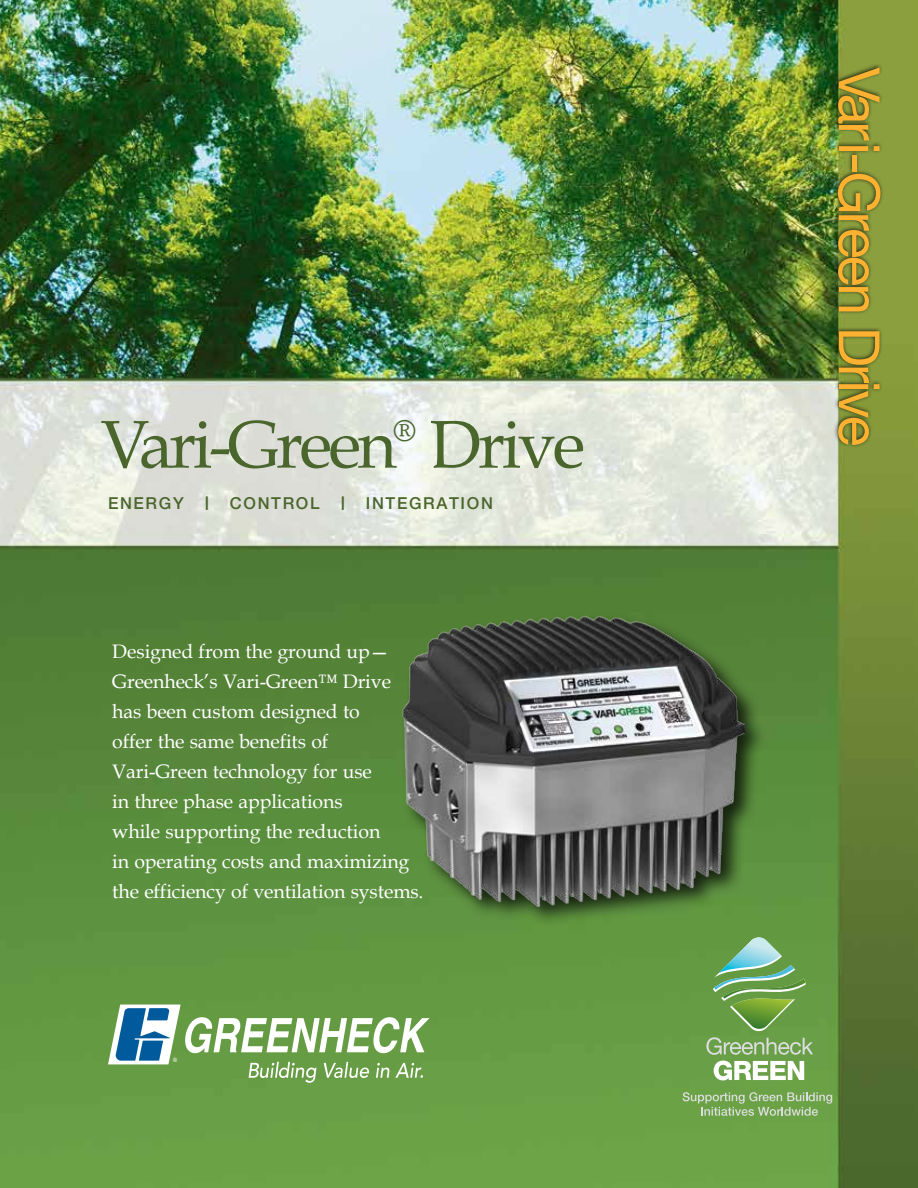
<style>
.page{position:relative;width:918px;height:1188px;background:#fff}
.page>*{position:absolute;margin:0;border:0;box-sizing:border-box;transform-origin:0 0}
.t1{font:67.5px "Book Antiqua";letter-spacing:-.05em;color:#4a662d}
.t2{font:57px "Helvetica Neue LT Std";letter-spacing:-.05em;color:#fcb131}
.t3{font:30px "Book Antiqua";color:#4a662d}
.t4{font:19.5px/30px "Book Antiqua";letter-spacing:-.005em;color:#fff}
.t5{font:500 16.5px "Helvetica Neue LT Std";letter-spacing:.1em;color:#4a662d}
.t6{font:800 13.5px "Helvetica Neue LT Std";color:#4a662d}
</style>
<div class="page">
<img style="left:0;top:0;width:918px;height:1188px">
<div style="left:833px;top:62px;width:51px;height:386px;background:#000;opacity:.75"></div>
<svg style="left:706px;top:936px;width:107px;height:119px;background:#76a962"></svg>
<svg style="left:714px;top:1061px;width:90px;height:19px"></svg>
<svg style="left:683px;top:1092px;width:149px;height:24px;background:#87b06b"></svg>
<svg style="left:108px;top:1005px;width:322px;height:78px"></svg>
<div style="left:400px;top:614px;width:367px;height:314px;background:#000;opacity:.75"></div>
<img style="left:403px;top:616px;width:342px;height:291px">
<h1 class="t1" style="left:100px;top:398px;width:298px">Vari-Green</h1>
<h3 class="t3" style="left:393px;top:410px;width:24px">®</h3>
<h1 class="t1" style="left:430px;top:398px;width:157px">Drive</h1>
<p class="t5" style="left:108px;top:493px;width:77px">ENERGY</p>
<p class="t6" style="left:206px;top:494px;width:4px">|</p>
<p class="t5" style="left:230px;top:493px;width:91px">CONTROL</p>
<p class="t6" style="left:341px;top:494px;width:4px">|</p>
<p class="t5" style="left:366px;top:493px;width:129px">INTEGRATION</p>
<p class="t4" style="left:112px;top:636px;width:313px">Designed from the ground up—<br>Greenheck’s Vari-Green™ Drive has been custom designed to<br>offer the same benefits of<br>Vari-Green technology for use<br>in three phase applications<br>while supporting the reduction<br>in operating costs and maximizing the efficiency of ventilation systems.</p>
<h2 class="t2" style="left:893px;top:68px;width:380px;rotate:90deg">Vari-Green Drive</h2>
</div>
